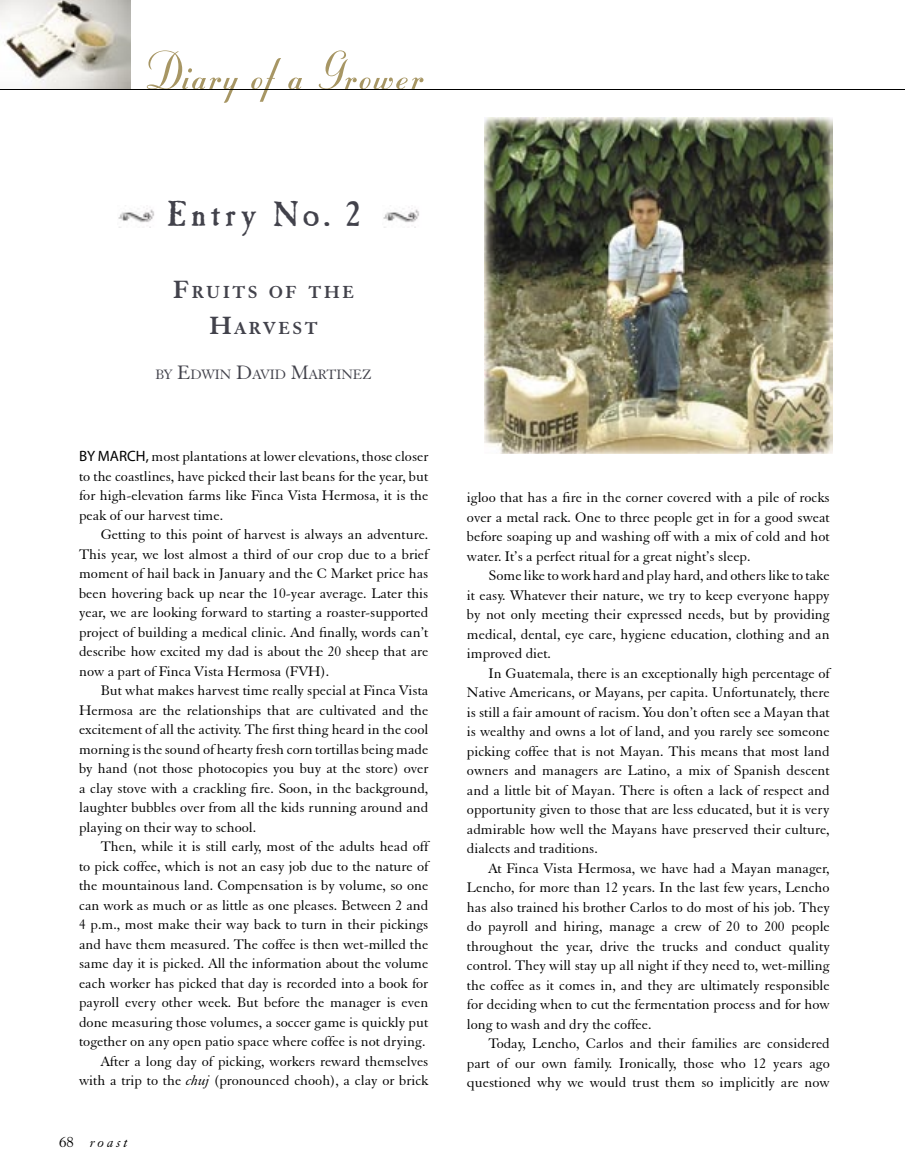
<style>
.page{position:relative;width:905px;height:1175px;background:#fff}
.page>*{position:absolute;margin:0;border:0;box-sizing:border-box;transform-origin:0 0}
.t1{font:54px "Stuyvesant ICG Solid";letter-spacing:.05em;color:#a79664}
.t2{font:36px "Casablanca Antique";letter-spacing:.1em;color:#42424b}
.t3{font:700 18.9px/36px "Elegant Garamond BT";letter-spacing:.145em;color:#42424b;text-align:center}
.t4{font:15px/19.5px "Elegant Garamond BT";color:#000;text-align:justify}
.t5{font:italic 15px "Elegant Garamond BT";letter-spacing:.2em;color:#000}
.t6{font:14.7px "Elegant Garamond BT";color:#42424b}
.s1{font-size:27px}
.s2{font-size:21px}
.s3{font-family:"Myriad"}
.s4{font-style:italic}
.s5{font-family:"Goudy SC";font-style:normal}
</style>
<div class="page">
<img style="left:0;top:0;width:130px;height:89px">
<hr style="left:0;top:89px;width:904px;height:1px;background:#000">
<img style="left:118px;top:205px;width:36px;height:18px">
<img style="left:383px;top:205px;width:36px;height:18px">
<img style="left:484px;top:118px;width:348px;height:336px">
<h1 class="t1" style="left:136px;top:42px;width:286px">Diary of a Grower</h1>
<h2 class="t2" style="left:167px;top:193px;width:195px">Entry No. 2</h2>
<p class="t3" style="left:173px;top:273px;width:183px"><span class="s1">F</span>RUITS OF THE<br><span class="s1">H</span>ARVEST</p>
<p class="t6" style="left:155px;top:365px;width:218px">BY <span class="s2">E</span>DWIN <span class="s2">D</span>AVID <span class="s2">M</span>ARTINEZ</p>
<p class="t4" style="left:79px;top:446px;width:351px"><span class="s3">BY MARCH,</span> most plantations at lower elevations, those closer to the coastlines, have picked their last beans for the year, but for high-elevation farms like Finca Vista Hermosa, it is the peak of our harvest time.</p>
<p class="t4" style="left:79px;top:524px;width:351px;text-indent:22px">Getting to this point of harvest is always an adventure.<br>This year, we lost almost a third of our crop due to a brief moment of hail back in January and the C Market price has been hovering back up near the 10-year average. Later this year, we are looking forward to starting a roaster-supported project of building a medical clinic. And finally, words can’t describe how excited my dad is about the 20 sheep that are now a part of Finca Vista Hermosa (FVH).</p>
<p class="t4" style="left:79px;top:680px;width:351px;text-indent:22px">But what makes harvest time really special at Finca Vista Hermosa are the relationships that are cultivated and the excitement of all the activity. The first thing heard in the cool morning is the sound of hearty fresh corn tortillas being made by hand (not those photocopies you buy at the store) over a clay stove with a crackling fire. Soon, in the background, laughter bubbles over from all the kids running around and playing on their way to school.</p>
<p class="t4" style="left:79px;top:836px;width:351px;text-align:right">Then, while it is still early, most of the adults head off<br>to pick coffee, which is not an easy job due to the nature of the mountainous land. Compensation is by volume, so one can work as much or as little as one pleases. Between 2 and 4 p.m., most make their way back to turn in their pickings and have them measured. The coffee is then wet-milled the same day it is picked. All the information about the volume each worker has picked that day is recorded into a book for payroll every other week. But before the manager is even done measuring those volumes, a soccer game is quickly put together on any open patio space where coffee is not drying.<br>After a long day of picking, workers reward themselves with a trip to the <span class="s4">chuj</span> (pronounced chooh), a clay or brick</p>
<p class="t5" style="left:59px;top:1133px;width:71px"><span class="s5">68</span> roast</p>
<p class="t4" style="left:467px;top:487px;width:364px">igloo that has a fire in the corner covered with a pile of rocks over a metal rack. One to three people get in for a good sweat before soaping up and washing off with a mix of cold and hot water. It’s a perfect ritual for a great night’s sleep.</p>
<p class="t4" style="left:467px;top:565px;width:364px;text-indent:22px">Some like to work hard and play hard, and others like to take it easy. Whatever their nature, we try to keep everyone happy by not only meeting their expressed needs, but by providing medical, dental, eye care, hygiene education, clothing and an improved diet.</p>
<p class="t4" style="left:467px;top:663px;width:364px;text-indent:22px">In Guatemala, there is an exceptionally high percentage of Native Americans, or Mayans, per capita. Unfortunately, there is still a fair amount of racism. You don’t often see a Mayan that is wealthy and owns a lot of land, and you rarely see someone picking coffee that is not Mayan. This means that most land owners and managers are Latino, a mix of Spanish descent and a little bit of Mayan. There is often a lack of respect and opportunity given to those that are less educated, but it is very admirable how well the Mayans have preserved their culture, dialects and traditions.</p>
<p class="t4" style="left:467px;top:858px;width:364px;text-indent:22px">At Finca Vista Hermosa, we have had a Mayan manager, Lencho, for more than 12 years. In the last few years, Lencho has also trained his brother Carlos to do most of his job. They do payroll and hiring, manage a crew of 20 to 200 people throughout the year, drive the trucks and conduct quality control. They will stay up all night if they need to, wet-milling the coffee as it comes in, and they are ultimately responsible for deciding when to cut the fermentation process and for how long to wash and dry the coffee.</p>
<p class="t4" style="left:467px;top:1033px;width:364px;text-indent:22px">Today, Lencho, Carlos and their families are considered part of our own family. Ironically, those who 12 years ago questioned why we would trust them so implicitly are now</p>
</div>
